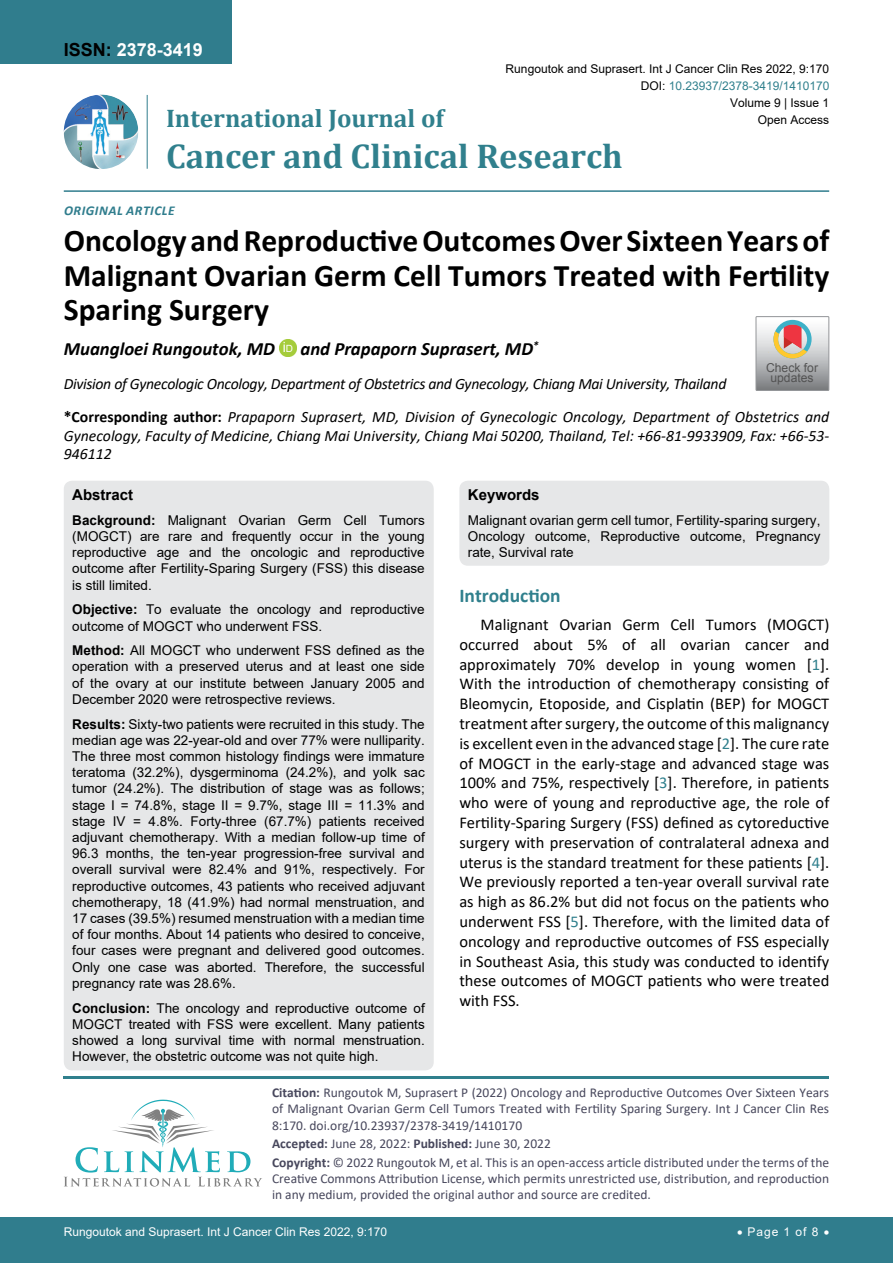
<style>
.page{position:relative;width:893px;height:1263px;background:#fff}
.page>*{position:absolute;margin:0;border:0;box-sizing:border-box;transform-origin:0 0}
.t1{font:700 34.5px "Cambria";color:#30808d}
.t2{font:700 31.5px/34.5px "Calibri";color:#000;text-align:justify}
.t3{font:700 25.5px "Cambria";color:#30808d}
.t4{font:700 19.5px "Calibri";color:#30808d}
.t5{font:italic 700 18.75px "Calibri";color:#000}
.t6{font:700 18px "Arial";color:#fff}
.t7{font:16.5px/19.8px "Calibri";color:#000;text-align:justify}
.t8{font:italic 15.75px/33px "Calibri";letter-spacing:-.02em;color:#000}
.t9{font:italic 15.75px/18.9px "Calibri";color:#000}
.t10{font:700 15px "Arial";color:#000}
.t11{font:13.5px/16.2px "Arial";color:#000;text-align:justify}
.t12{font:13.5px/16.2px "Calibri";color:#47475c}
.t13{font:italic 700 13.5px "Calibri";letter-spacing:.04em;color:#307d8d}
.t14{font:12.3px/10.5px "Arial";color:#535353;text-align:center}
.t15{font:12px "Arial";color:#000}
.t16{font:12px "Arial";color:#fff}
.t17{font:12px "Arial";color:#30808d}
.s1{color:#000}
.s2{font-weight:700;font-style:normal}
.s3{font-weight:700}
.s4{color:#30808d}
</style>
<div class="page">
<img style="left:64px;top:95px;width:74px;height:74px;border-radius:37px">
<hr style="left:147px;top:95px;width:1px;height:74px;background:#307d8d">
<hr style="left:64px;top:190px;width:765px;height:2px;background:#307d8d">
<hr style="left:64px;top:1076px;width:765px;height:2px;background:#30808d">
<svg style="left:64px;top:1100px;width:198px;height:86px"></svg>
<div style="left:0;top:1217px;width:893px;height:46px;background:#307d8d"></div>
<div style="left:0;top:0;width:231px;height:64px;background:#307d8d"></div>
<img style="left:279px;top:340px;width:17px;height:17px">
<div style="left:279px;top:340px;width:17px;height:16px;background:#a5cc3b;border-radius:50%"></div>
<div style="left:64px;top:481px;width:370px;height:589px;background:#e6e7e8;border-radius:9px"></div>
<div style="left:459px;top:481px;width:370px;height:85px;background:#e6e7e8;border-radius:9px"></div>
<div style="left:756px;top:316px;width:73px;height:75px;border:1px solid #939598"></div>
<svg style="left:756px;top:317px;width:73px;height:73px;background:#bdb6b3"></svg>
<h3 class="t6" style="left:64px;top:37px;width:141px"><span class="s1">ISSN:</span> 2378-3419</h3>
<p class="t15" style="left:506px;top:60px;width:325px">Rungoutok and Suprasert. Int J Cancer Clin Res 2022, 9:170</p>
<p class="t15" style="left:730px;top:95px;width:101px">Volume 9 | Issue 1</p>
<p class="t17" style="left:641px;top:77px;width:190px"><span class="s1">DOI:</span> 10.23937/2378-3419/1410170</p>
<h3 class="t3" style="left:166px;top:100px;width:279px">International Journal of</h3>
<h1 class="t1" style="left:166px;top:132px;width:458px">Cancer and Clinical Research</h1>
<p class="t15" style="left:758px;top:112px;width:73px">Open Access</p>
<p class="t13" style="left:64px;top:201px;width:112px">Original Ar ticle</p>
<h2 class="t2" style="left:64px;top:223px;width:767px">Oncology and Reproductive Outcomes Over Sixteen Years of Malignant Ovarian Germ Cell Tumors Treated with Fertility Sparing Surgery</h2>
<h3 class="t5" style="left:64px;top:336px;width:476px">Muangloei Rungoutok, MD <sup>i</sup><sup>D</sup> and Prapaporn Suprasert, MD<sup>*</sup></h3>
<p class="t8" style="left:64px;top:366px;width:767px">Division of Gynecologic Oncology, Department of Obstetrics and Gynecology, Chiang Mai University, Thailand <span class="s2">*Corresponding author:</span> Prapaporn Suprasert, MD, Division of Gynecologic Oncology, Department of Obstetrics and</p>
<p class="t9" style="left:64px;top:425px;width:767px">Gynecology, Faculty of Medicine, Chiang Mai University, Chiang Mai 50200, Thailand, Tel: +66-81-9933909, Fax: +66-53-<br>946112</p>
<p class="t10" style="left:72px;top:484px;width:62px">Abstract</p>
<p class="t11" style="left:72px;top:512px;width:354px"><span class="s3">Background:</span> Malignant Ovarian Germ Cell Tumors (MOGCT) are rare and frequently occur in the young reproductive age and the oncologic and reproductive outcome after Fertility-Sparing Surgery (FSS) this disease is still limited.</p>
<p class="t11" style="left:72px;top:601px;width:354px"><span class="s3">Objective:</span> To evaluate the oncology and reproductive outcome of MOGCT who underwent FSS.</p>
<p class="t11" style="left:72px;top:642px;width:354px"><span class="s3">Method:</span> All MOGCT who underwent FSS defined as the operation with a preserved uterus and at least one side of the ovary at our institute between January 2005 and December 2020 were retrospective reviews.</p>
<p class="t11" style="left:72px;top:716px;width:354px"><span class="s3">Results:</span> Sixty-two patients were recruited in this study. The median age was 22-year-old and over 77% were nulliparity.<br>The three most common histology findings were immature teratoma (32.2%), dysgerminoma (24.2%), and yolk sac tumor (24.2%). The distribution of stage was as follows; stage I = 74.8%, stage II = 9.7%, stage III = 11.3% and stage IV = 4.8%. Forty-three (67.7%) patients received adjuvant chemotherapy. With a median follow-up time of 96.3 months, the ten-year progression-free survival and overall survival were 82.4% and 91%, respectively. For reproductive outcomes, 43 patients who received adjuvant chemotherapy, 18 (41.9%) had normal menstruation, and 17 cases (39.5%) resumed menstruation with a median time of four months. About 14 patients who desired to conceive, four cases were pregnant and delivered good outcomes.<br>Only one case was aborted. Therefore, the successful pregnancy rate was 28.6%.</p>
<p class="t11" style="left:72px;top:999px;width:354px"><span class="s3">Conclusion:</span> The oncology and reproductive outcome of MOGCT treated with FSS were excellent. Many patients showed a long survival time with normal menstruation.<br>However, the obstetric outcome was not quite high.</p>
<p class="t14" style="left:766px;top:362px;width:53px">Check for updates</p>
<p class="t10" style="left:468px;top:484px;width:73px">Keywords</p>
<p class="t11" style="left:468px;top:512px;width:354px">Malignant ovarian germ cell tumor, Fertility-sparing surgery, Oncology outcome, Reproductive outcome, Pregnancy rate, Survival rate</p>
<h3 class="t4" style="left:459px;top:581px;width:103px">Introduction</h3>
<p class="t7" style="left:459px;top:614px;width:371px;text-indent:21px">Malignant Ovarian Germ Cell Tumors (MOGCT) occurred about 5% of all ovarian cancer and approximately 70% develop in young women [<span class="s4">1</span>].<br>With the introduction of chemotherapy consisting of Bleomycin, Etoposide, and Cisplatin (BEP) for MOGCT treatment after surgery, the outcome of this malignancy is excellent even in the advanced stage [<span class="s4">2</span>]. The cure rate of MOGCT in the early-stage and advanced stage was 100% and 75%, respectively [<span class="s4">3</span>]. Therefore, in patients who were of young and reproductive age, the role of Fertility-Sparing Surgery (FSS) defined as cytoreductive surgery with preservation of contralateral adnexa and uterus is the standard treatment for these patients [<span class="s4">4</span>].<br>We previously reported a ten-year overall survival rate as high as 86.2% but did not focus on the patients who underwent FSS [<span class="s4">5</span>]. Therefore, with the limited data of oncology and reproductive outcomes of FSS especially in Southeast Asia, this study was conducted to identify these outcomes of MOGCT patients who were treated with FSS.</p>
<p class="t12" style="left:272px;top:1084px;width:559px;text-align:justify"><span class="s3">Citation:</span> Rungoutok M, Suprasert P (2022) Oncology and Reproductive Outcomes Over Sixteen Years of Malignant Ovarian Germ Cell Tumors Treated with Fertility Sparing Surgery. Int J Cancer Clin Res 8:170. doi.org/10.23937/2378-3419/1410170</p>
<p class="t12" style="left:272px;top:1134px;width:559px;line-height:18.6px"><span class="s3">Accepted:</span> June 28, 2022: <span class="s3">Published:</span> June 30, 2022<br><span class="s3">Copyright:</span> © 2022 Rungoutok M, et al. This is an open-access article distributed under the terms of the</p>
<p class="t12" style="left:272px;top:1170px;width:559px">Creative Commons Attribution License, which permits unrestricted use, distribution, and reproduction in any medium, provided the original author and source are credited.</p>
<p class="t16" style="left:64px;top:1223px;width:325px">Rungoutok and Suprasert. Int J Cancer Clin Res 2022, 9:170</p>
<p class="t16" style="left:737px;top:1223px;width:94px">• Page 1 of 8 •</p>
</div>
